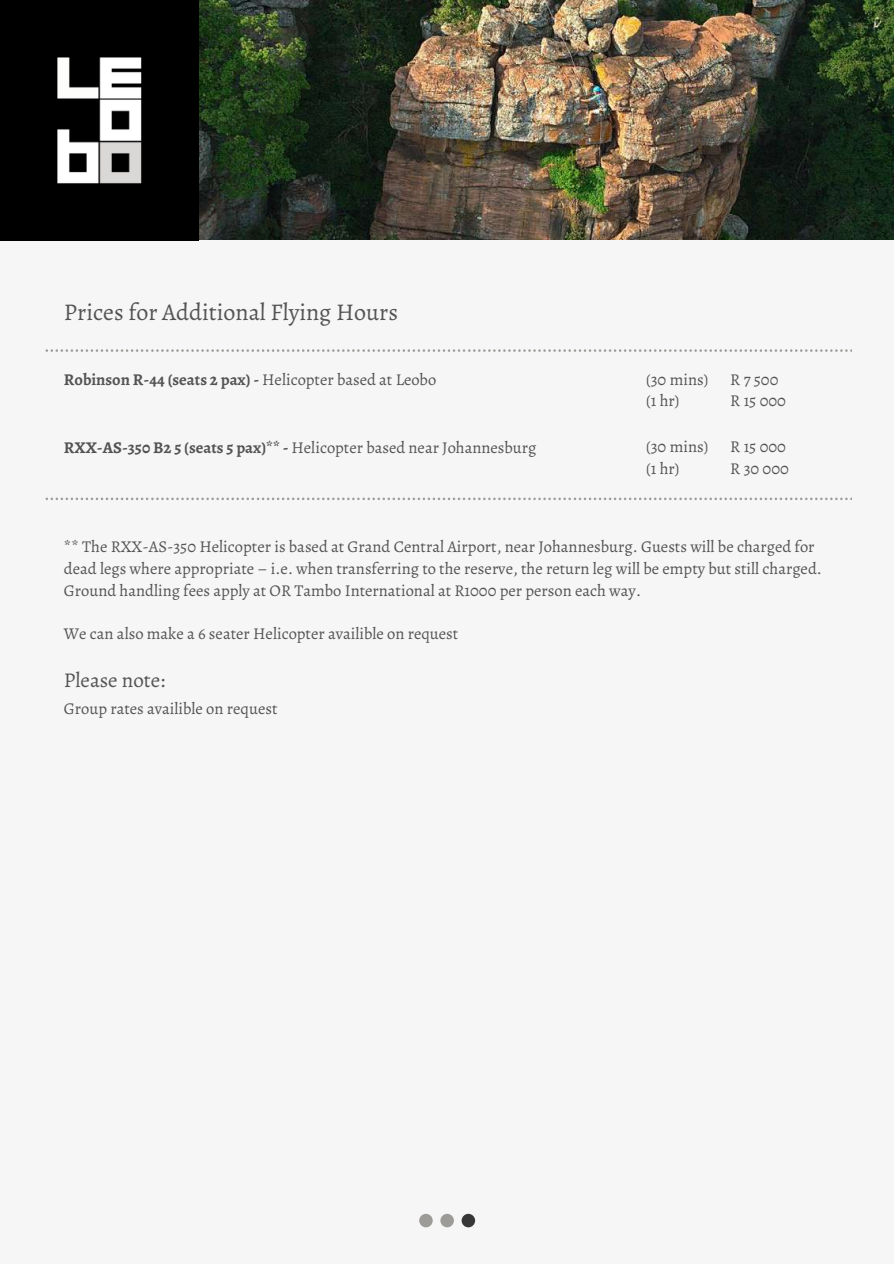
<style>
.page{position:relative;width:894px;height:1264px;background:#fff}
.page>*{position:absolute;margin:0;border:0;box-sizing:border-box;transform-origin:0 0}
.t1{font:24px "Alegreya";color:#545454}
.t2{font:21px "Alegreya";color:#545454}
.t3{font:16.5px/21.9px "Alegreya";color:#545454}
.t4{font:700 16.5px "Alegreya";color:#545454}
.s1{font-weight:400}
.s2{font-weight:700}
</style>
<div class="page">
<div style="left:0;top:0;width:893px;height:1263px;background:#f6f6f6"></div>
<img style="left:198px;top:0;width:695px;height:240px">
<div style="left:0;top:0;width:198px;height:240px;background:#000"></div>
<img style="left:57px;top:57px;width:85px;height:127px">
<svg style="left:46px;top:497px;width:806px;height:3px"></svg>
<svg style="left:46px;top:349px;width:806px;height:3px"></svg>
<div style="left:419px;top:1213px;width:13px;height:14px;background:#9c9b97;border-radius:50%"></div>
<div style="left:440px;top:1213px;width:14px;height:14px;background:#9c9b97;border-radius:50%"></div>
<div style="left:461px;top:1213px;width:14px;height:14px;background:#373737;border-radius:50%"></div>
<h1 class="t1" style="left:64px;top:295px;width:335px">Prices for Additional Flying Hours</h1>
<p class="t4" style="left:64px;top:368px;width:374px">Robinson R-44 (seats 2 pax) - <span class="s1">Helicopter based at Leobo</span></p>
<p class="t3" style="left:730px;top:369px;width:57px;line-height:20.7px">R7500<br>R 15 000</p>
<p class="t3" style="left:646px;top:435px;width:64px">(30 mins) (1 hr)</p>
<p class="t3" style="left:646px;top:369px;width:64px;line-height:20.7px">(30 mins) (1 hr)</p>
<p class="t3" style="left:64px;top:437px;width:474px"><span class="s2">RXX-AS-350 B2 5 (seats 5 pax)** -</span> Helicopter based near Johannesburg</p>
<p class="t3" style="left:730px;top:435px;width:60px">R 15 000<br>R 30 000</p>
<p class="t3" style="left:64px;top:535px;width:759px">** The RXX-AS-350 Helicopter is based at Grand Central Airport, near Johannesburg. Guests will be charged for dead legs where appropriate – i.e. when transferring to the reserve, the return leg will be empty but still charged.<br>Ground handling fees apply at OR Tambo International at R1000 per person each way.</p>
<p class="t3" style="left:64px;top:622px;width:396px">We can also make a 6 seater Helicopter availible on request</p>
<p class="t2" style="left:64px;top:666px;width:103px">Please note:</p>
<p class="t3" style="left:64px;top:697px;width:215px">Group rates availible on request</p>
</div>
